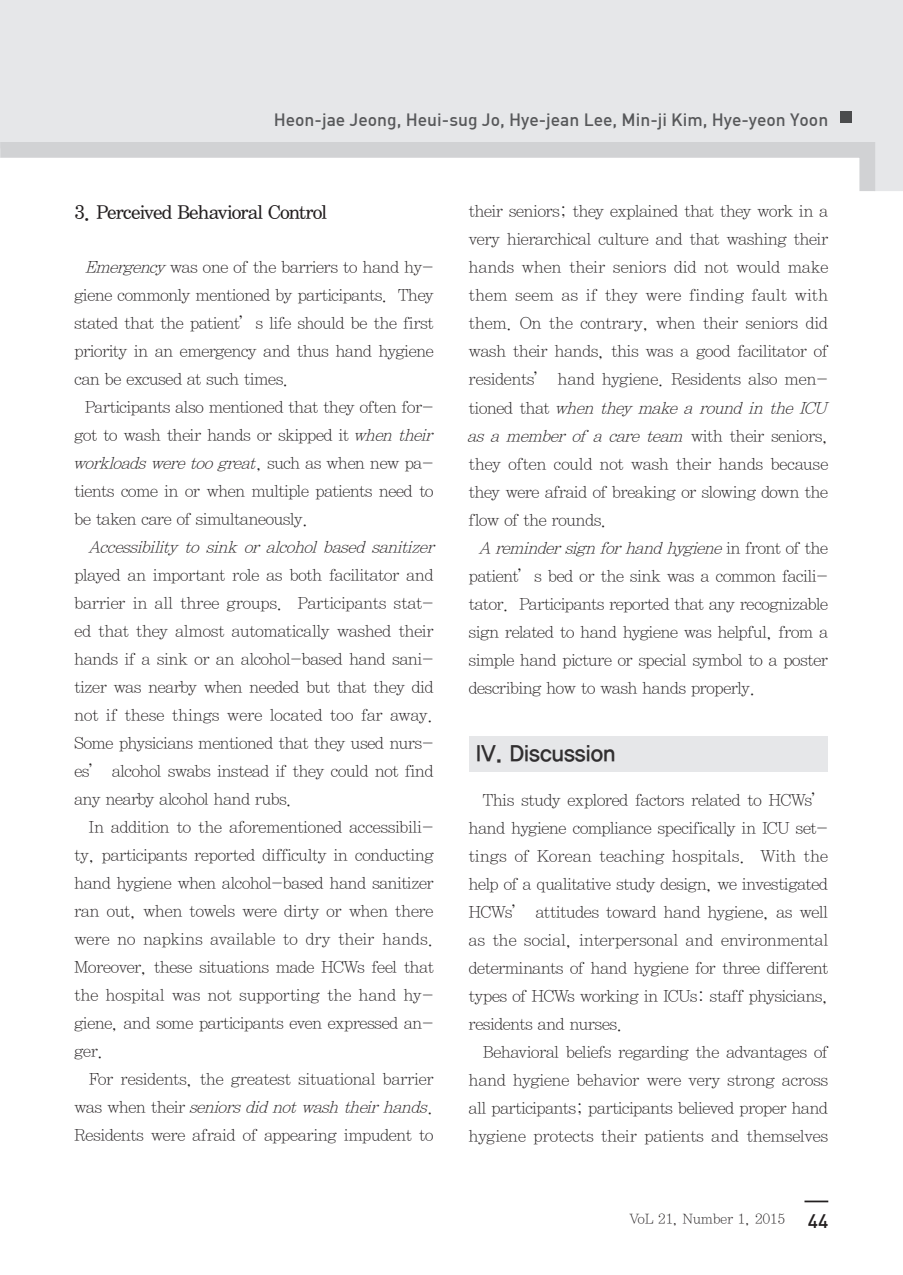
<style>
.page{position:relative;width:903px;height:1275px;background:#fff}
.page>*{position:absolute;margin:0;border:0;box-sizing:border-box;transform-origin:0 0}
.t1{font:22.75px "YDIYGO340";color:#312f30;scale:.95 1}
.t2{font:19.25px "YDIY Mj O340";letter-spacing:-.05em;color:#231f20}
.t3{font:19.25px "Dinmed";color:#231f20}
.t4{font:17.5px "Dinmed";color:#57585a}
.t5{font:16.62px/28px "YDIY Mj O310";letter-spacing:-.04em;color:#231f20;text-align:justify}
.t6{font:14px "YDIY Mj O310";letter-spacing:-.02em;color:#231f20}
.s1{font-style:italic}
</style>
<div class="page">
<div style="left:469px;top:736px;width:359px;height:36px;background:#e6e7e9"></div>
<div style="left:0;top:0;width:903px;height:191px;background:#e6e7e9"></div>
<svg style="left:0;top:134px;width:883px;height:57px"></svg>
<div style="left:840px;top:112px;width:11px;height:11px;background:#4b4c4d"></div>
<hr style="left:804px;top:1200px;width:24px;height:2px;background:#231f20">
<p class="t4" style="left:274px;top:108px;width:556px">Heon-jae Jeong, Heui-sug Jo, Hye-jean Lee, Min-ji Kim, Hye-yeon Yoon</p>
<p class="t2" style="left:74px;top:203px;width:254px">3. Perceived Behavioral Control</p>
<p class="t5" style="left:74px;top:254px;width:361px;text-indent:11px"><span class="s1">Emergency</span>was one of the barriers to hand hy&shy;giene commonly mentioned by participants. They stated that the patient’s life should be the first priority in an emergency and thus hand hygiene can be excused at such times.</p>
<p class="t5" style="left:73px;top:394px;width:366px;text-align:left;text-indent:12px">Participants also mentioned that they often for&shy;got to wash their hands or skipped it <span class="s1">whentheir workloadsweretoogreat</span>, s u c h a s w h e n n e w p a - tients come in or when multiple patients need to be taken care of simultaneously.</p>
<p class="t5" style="left:74px;top:534px;width:366px;text-align:left;text-indent:14px"><span class="s1">Accessibility to sink or alcohol based sanitizer </span>played an important role as both facilitator and barrier in all three groups. Participants stat&shy;ed that they almost automatically washed their hands if a sink or an alcohol-based hand sani&shy;tizer was nearby when needed but that they did not if these things were located too far away.<br>Some physicians mentioned that they used nurs&shy;es’ alcohol swabs instead if they could not find any nearby alcohol hand rubs.</p>
<p class="t5" style="left:74px;top:814px;width:361px;text-indent:14px">In addition to the aforementioned accessibili&shy;ty, participants reported difficulty in conducting hand hygiene when alcohol-based hand sanitizer ran out, when towels were dirty or when there were no napkins available to dry their hands.<br>Moreover, these situations made HCWs feel that the hospital was not supporting the hand hy&shy;giene, and some participants even expressed an&shy;ger.</p>
<p class="t5" style="left:74px;top:1066px;width:361px;text-indent:15px">For residents, the greatest situational barrier w a s w h e n t h e i r <span class="s1">seniorsdidnotwashtheirhands</span>.<br>Residents were afraid of appearing impudent to</p>
<p class="t5" style="left:467px;top:198px;width:366px;text-align:left">their seniors; they explained that they work in a very hierarchical culture and that washing their hands when their seniors did not would make them seem as if they were finding fault with them. On the contrary, when their seniors did wash their hands, this was a good facilitator of residents’ hand hygiene. Residents also men&shy;t i o n e d t h a t <span class="s1">when they make a round in the ICU as a member of a care team</span> with their seniors, they often could not wash their hands because they were afraid of breaking or slowing down the flow of the rounds.</p>
<p class="t5" style="left:469px;top:534px;width:361px;text-indent:10px"><span class="s1">A remindersignforhandhygiene</span>i n f r o n t o f t h e patient’s bed or the sink was a common facili&shy;tator. Participants reported that any recognizable sign related to hand hygiene was helpful, from a simple hand picture or special symbol to a poster describing how to wash hands properly.</p>
<p class="t1" style="left:476px;top:740px;width:148px">IV. Discussion</p>
<p class="t5" style="left:469px;top:786px;width:361px;text-indent:14px">This study explored factors related to HCWs’ hand hygiene compliance specifically in ICU set&shy;tings of Korean teaching hospitals. With the help of a qualitative study design, we investigated HCWs’ attitudes toward hand hygiene, as well as the social, interpersonal and environmental determinants of hand hygiene for three different types of HCWs working in ICUs: staff physicians, residents and nurses.</p>
<p class="t5" style="left:469px;top:1038px;width:361px;text-indent:14px">Behavioral beliefs regarding the advantages of hand hygiene behavior were very strong across all participants; participants believed proper hand hygiene protects their patients and themselves</p>
<p class="t6" style="left:629px;top:1212px;width:157px">VoL 21, Number 1, 2015</p>
<p class="t3" style="left:808px;top:1208px;width:22px">44</p>
</div>
